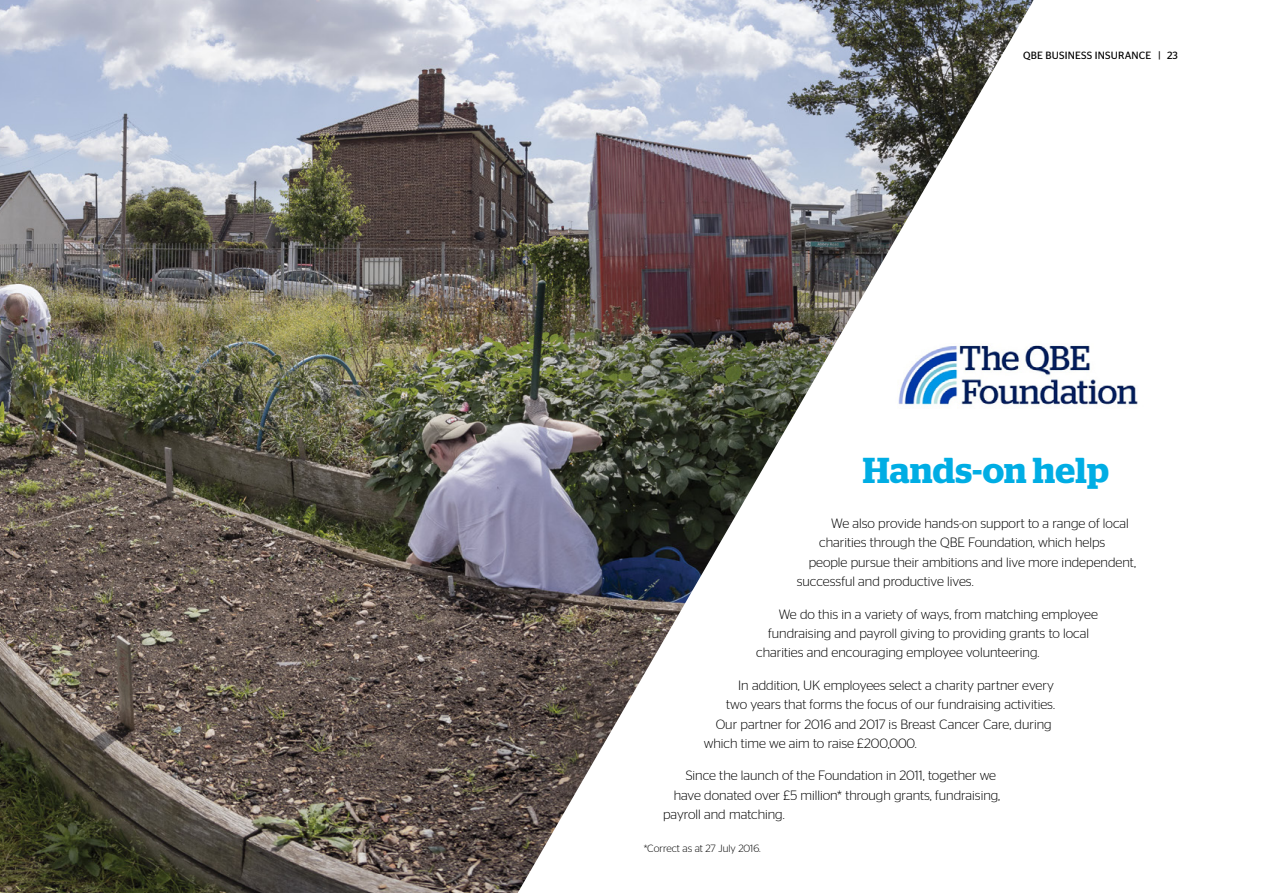
<style>
.page{position:relative;width:1263px;height:893px;background:#fff}
.page>*{position:absolute;margin:0;border:0;box-sizing:border-box;transform-origin:0 0}
.t1{font:600 36px "Stag";letter-spacing:.005em;color:#00ade4}
.t2{font:300 13.5px "Stag Sans";color:#000}
.t3{font:300 10.5px "Stag Sans";color:#000}
.t4{font:10.5px "Stag Sans";letter-spacing:.02em;color:#000}
</style>
<div class="page">
<img style="left:0;top:0;width:518px;height:893px">
<img style="left:518px;top:0;width:516px;height:892px">
<img style="left:887px;top:339px;width:251px;height:71px">
<p class="t4" style="left:1023px;top:50px;width:156px">QBE BUSINESS INSURANCE | 23</p>
<h1 class="t1" style="left:863px;top:449px;width:248px">Hands-on help</h1>
<p class="t2" style="left:831px;top:516px;width:299px">We also provide hands-on support to a range of local</p>
<p class="t2" style="left:819px;top:535px;width:288px">charities through the QBE Foundation, which helps</p>
<p class="t2" style="left:809px;top:555px;width:329px">people pursue their ambitions and live more independent,</p>
<p class="t2" style="left:797px;top:574px;width:178px">successful and productive lives.</p>
<p class="t2" style="left:779px;top:606px;width:321px">We do this in a variety of ways, from matching employee</p>
<p class="t2" style="left:768px;top:626px;width:322px">fundraising and payroll giving to providing grants to local</p>
<p class="t2" style="left:756px;top:645px;width:285px">charities and encouraging employee volunteering.</p>
<p class="t2" style="left:738px;top:678px;width:317px">In addition, UK employees select a charity partner every</p>
<p class="t2" style="left:726px;top:697px;width:330px">two years that forms the focus of our fundraising activities.</p>
<p class="t2" style="left:716px;top:717px;width:337px">Our partner for 2016 and 2017 is Breast Cancer Care, during</p>
<p class="t2" style="left:704px;top:736px;width:215px">which time we aim to raise £200,000.</p>
<p class="t2" style="left:686px;top:768px;width:312px">Since the launch of the Foundation in 2011, together we</p>
<p class="t2" style="left:674px;top:788px;width:328px">have donated over £5 million* through grants, fundraising,</p>
<p class="t2" style="left:663px;top:807px;width:123px">payroll and matching.</p>
<p class="t3" style="left:644px;top:842px;width:119px">*Correct as at 27 July 2016.</p>
</div>
